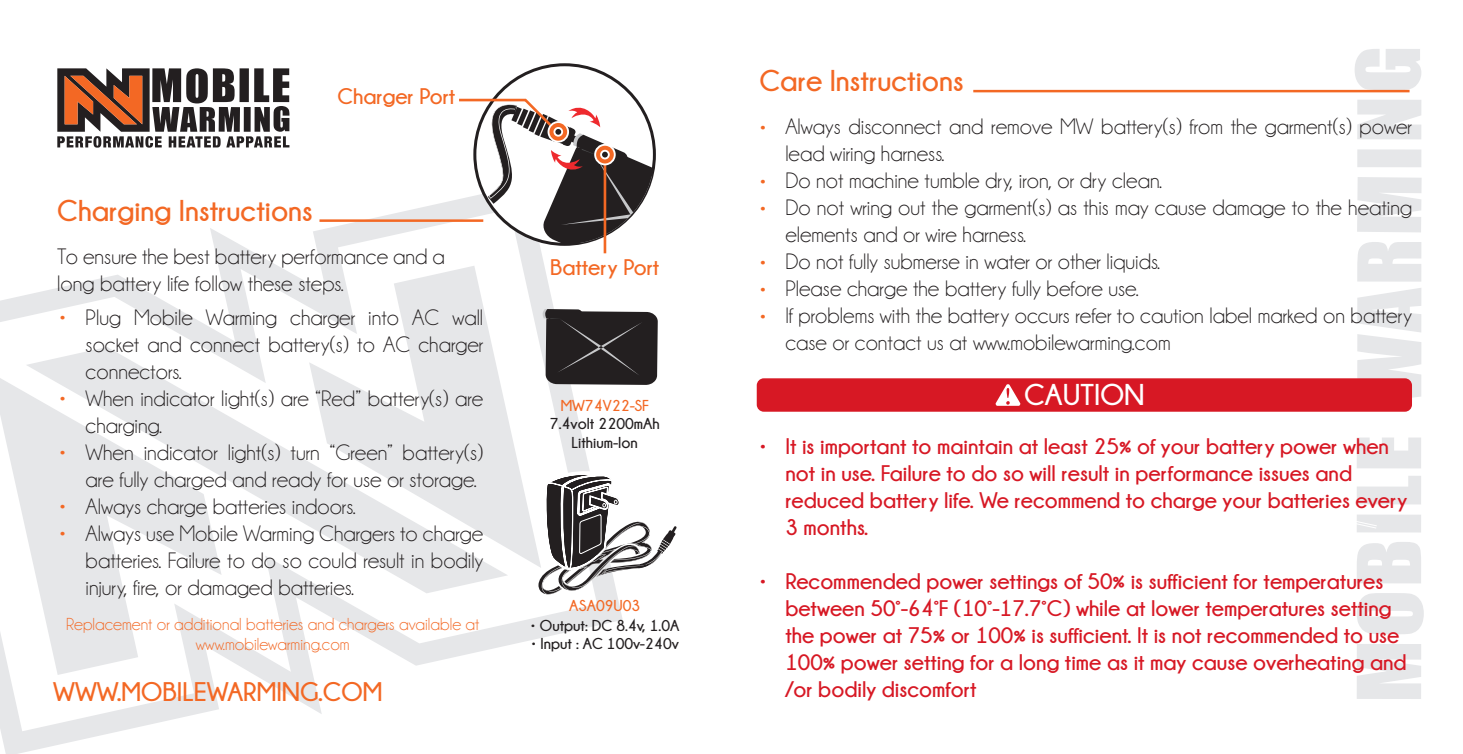
<style>
.page{position:relative;width:1463px;height:754px;background:#fff}
.page>*{position:absolute;margin:0;border:0;box-sizing:border-box;transform-origin:0 0}
.t1{font:700 30px "Champagne&Limousines";color:#f36824}
.t2{font:700 30px "Champagne&Limousines";color:#fff}
.t3{font:700 26.75px "Champagne&Limousines";color:#f36824}
.t4{font:22.5px/27px "Champagne&Limousines";color:#231f20}
.t5{font:700 22.5px/27px "Champagne&Limousines";color:#d71824}
.t6{font:700 22.5px/27px "Champagne&Limousines";color:#f36824}
.t7{font:17.5px/20px "Champagne&Limousines";color:#f36824;text-align:center}
.t8{font:700 15.75px/19px "Champagne&Limousines";color:#231f20;text-align:center}
.t9{font:700 15.75px "Champagne&Limousines";color:#f36824}
</style>
<div class="page">
<svg style="left:1354px;top:49px;width:67px;height:355px"></svg>
<svg style="left:1px;top:200px;width:606px;height:554px"></svg>
<svg style="left:0;top:209px;width:597px;height:522px"></svg>
<svg style="left:1357px;top:437px;width:66px;height:262px"></svg>
<svg style="left:57px;top:68px;width:232px;height:80px"></svg>
<hr style="left:603px;top:164px;width:3px;height:89px;background:#f36824">
<div style="left:756px;top:378px;width:655px;height:34px;background:#d71824;border-radius:7px"></div>
<hr style="left:973px;top:90px;width:436px;height:2px;background:#f36824">
<svg style="left:995px;top:384px;width:25px;height:22px"></svg>
<hr style="left:319px;top:219px;width:164px;height:3px;background:#f36824">
<svg style="left:542px;top:309px;width:116px;height:76px;background:#363334"></svg>
<svg style="left:538px;top:409px;width:138px;height:257px"></svg>
<svg style="left:456px;top:96px;width:198px;height:148px"></svg>
<p class="t6" style="left:337px;top:83px;width:119px">Charger Port</p>
<h1 class="t1" style="left:57px;top:194px;width:257px">Charging Instructions</h1>
<p class="t4" style="left:57px;top:243px;width:389px">To ensure the best battery performance and a long battery life follow these steps.</p>
<p class="t6" style="left:59px;top:303px;width:10px">•</p>
<p class="t6" style="left:59px;top:384px;width:10px">•</p>
<p class="t6" style="left:59px;top:438px;width:10px">•</p>
<p class="t6" style="left:59px;top:492px;width:10px">• •</p>
<p class="t4" style="left:86px;top:304px;width:399px">Plug Mobile Warming charger into AC wall socket and connect battery(s) to AC charger connectors.<br>When indicator light(s) are “Red” battery(s) are charging.<br>When indicator light(s) turn “Green” battery(s) are fully charged and ready for use or storage.<br>Always charge batteries indoors.<br>Always use Mobile Warming Chargers to charge batteries. Failure to do so could result in bodily injury, fire, or damaged batteries.</p>
<p class="t7" style="left:66px;top:614px;width:415px">Replacement or additional batteries and chargers available at www.mobilewarming.com</p>
<p class="t3" style="left:53px;top:677px;width:331px">WWW.MOBILEWARMING.COM</p>
<p class="t6" style="left:550px;top:253px;width:111px">Battery Port</p>
<p class="t9" style="left:560px;top:396px;width:90px">MW74V22-SF</p>
<p class="t8" style="left:550px;top:414px;width:111px">7.4volt 2200mAh<br>Lithium-Ion</p>
<p class="t9" style="left:569px;top:597px;width:73px">ASA09U03</p>
<p class="t8" style="left:530px;top:615px;width:151px">• Output: DC 8.4v, 1.0A</p>
<p class="t8" style="left:531px;top:634px;width:150px">• Input : AC 100v-240v</p>
<h1 class="t1" style="left:759px;top:64px;width:206px">Care Instructions</h1>
<p class="t6" style="left:758px;top:113px;width:10px">•</p>
<p class="t4" style="left:785px;top:113px;width:628px">Always disconnect and remove MW battery(s) from the garment(s) power lead wiring harness.<br>Do not machine tumble dry, iron, or dry clean.<br>Do not wring out the garment(s) as this may cause damage to the heating elements and or wire harness.<br>Do not fully submerse in water or other liquids.<br>Please charge the battery fully before use.<br>If problems with the battery occurs refer to caution label marked on battery case or contact us at www.mobilewarming.com</p>
<h1 class="t2" style="left:1024px;top:378px;width:122px">CAUTION</h1>
<p class="t6" style="left:758px;top:167px;width:10px">• •</p>
<p class="t6" style="left:758px;top:248px;width:10px;text-align:justify">• • •</p>
<p class="t5" style="left:758px;top:433px;width:10px">•</p>
<p class="t5" style="left:758px;top:568px;width:10px">•</p>
<p class="t5" style="left:785px;top:433px;width:623px">It is important to maintain at least 25% of your battery power when not in use. Failure to do so will result in performance issues and reduced battery life. We recommend to charge your batteries every 3 months.</p>
<p class="t5" style="left:785px;top:568px;width:623px">Recommended power settings of 50% is sufficient for temperatures between 50°-64°F (10°-17.7°C) while at lower temperatures setting the power at 75% or 100% is sufficient. It is not recommended to use 100% power setting for a long time as it may cause overheating and /or bodily discomfort</p>
</div>
